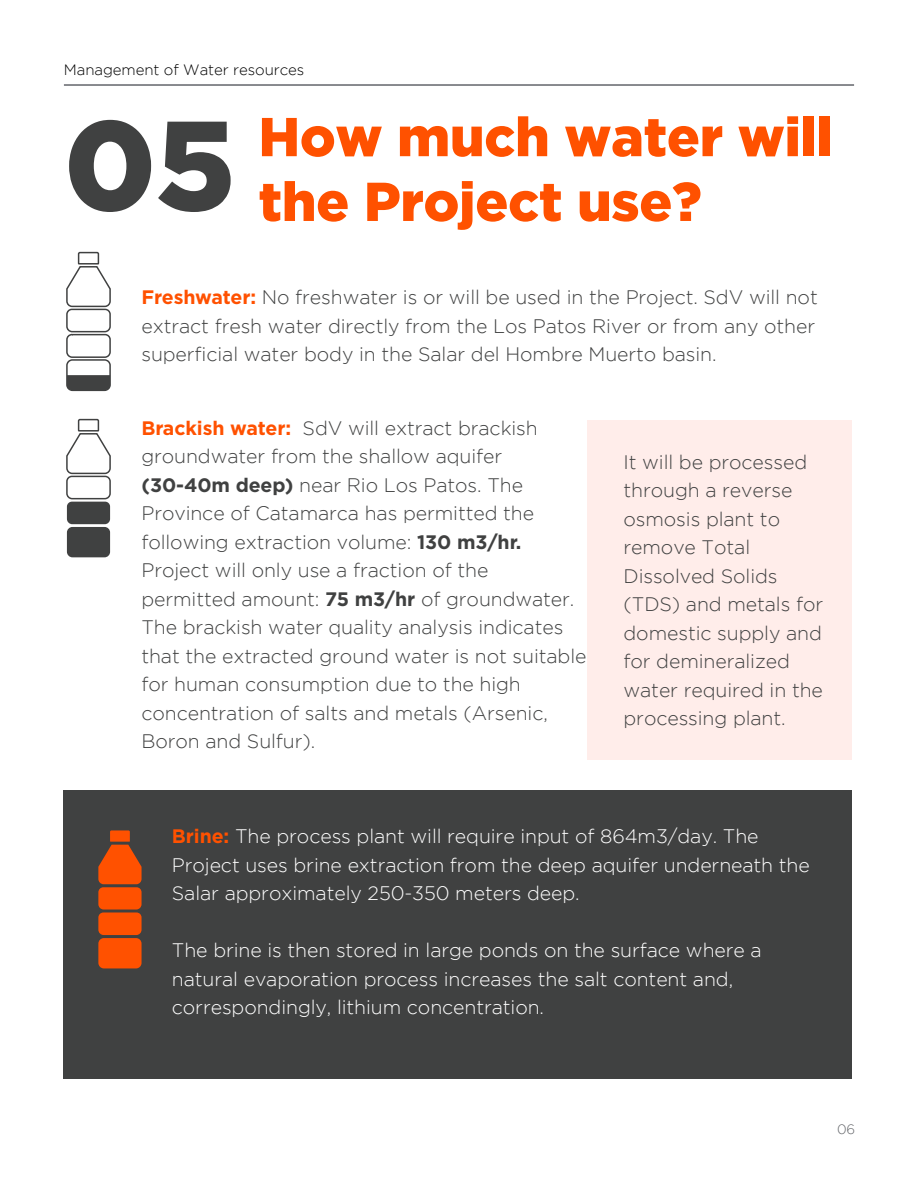
<style>
.page{position:relative;width:918px;height:1188px;background:#fff}
.page>*{position:absolute;margin:0;border:0;box-sizing:border-box;transform-origin:0 0}
.t1{font:900 126.6px "Gotham";color:#404141}
.t2{font:900 54.6px "Gotham";letter-spacing:-.005em;color:#ff5100}
.t3{font:300 19.5px/28.5px "Gotham";letter-spacing:-.005em;color:#404141}
.t4{font:300 19.5px/28.5px "Gotham";letter-spacing:-.005em;color:#fff}
.t5{font:300 15px "Gotham";letter-spacing:-.005em;color:#000}
.t6{font:300 13.5px "Gotham";color:#636569}
.s1{font-weight:700;color:#ff5100}
.s2{font-weight:700}
</style>
<div class="page">
<div style="left:587px;top:420px;width:265px;height:339px;background:#ffedea"></div>
<div style="left:63px;top:791px;width:789px;height:288px;background:#404141"></div>
<div style="left:98px;top:938px;width:44px;height:30px;background:#ff5100;border-radius:6px"></div>
<div style="left:98px;top:912px;width:44px;height:23px;background:#ff5100;border-radius:5px"></div>
<svg style="left:98px;top:830px;width:44px;height:54px"></svg>
<div style="left:98px;top:887px;width:44px;height:23px;background:#ff5100;border-radius:5px"></div>
<hr style="left:64px;top:84px;width:790px;height:2px;background:#63656b">
<div style="left:67px;top:502px;width:43px;height:22px;background:#404141;border-radius:5px"></div>
<svg style="left:66px;top:418px;width:45px;height:57px"></svg>
<div style="left:66px;top:476px;width:45px;height:23px;border:2px solid #404141;border-radius:5px"></div>
<div style="left:67px;top:527px;width:43px;height:30px;background:#404141;border-radius:6px"></div>
<div style="left:66px;top:334px;width:45px;height:24px;border:2px solid #404141;border-radius:5px"></div>
<svg style="left:66px;top:251px;width:45px;height:57px"></svg>
<div style="left:66px;top:309px;width:45px;height:23px;border:2px solid #404141;border-radius:5px"></div>
<div style="left:66px;top:359px;width:45px;height:32px;border:2px solid #404141;border-radius:6px"></div>
<svg style="left:67px;top:375px;width:43px;height:15px"></svg>
<p class="t5" style="left:64px;top:61px;width:242px">Management of Water resources</p>
<h1 class="t1" style="left:64px;top:92px;width:173px">05</h1>
<h2 class="t2" style="left:259px;top:105px;width:576px">How much water will</h2>
<h2 class="t2" style="left:259px;top:170px;width:445px">the Project use?</h2>
<p class="t3" style="left:141px;top:283px;width:678px"><span class="s1">Freshwater:</span> No freshwater is or will be used in the Project. SdV will not extract fresh water directly from the Los Patos River or from any other superficial water body in the Salar del Hombre Muerto basin.</p>
<p class="t3" style="left:141px;top:413px;width:447px"><span class="s1">Brackish water:</span> SdV will extract brackish groundwater from the shallow aquifer <span class="s2">(30-40m deep)</span> near Rio Los Patos. The Province of Catamarca has permitted the following extraction volume: <span class="s2">130 m3/hr.<br></span>Project will only use a fraction of the permitted amount: <span class="s2">75 m3/hr</span> of groundwater.<br>The brackish water quality analysis indicates that the extracted ground water is not suitable for human consumption due to the high concentration of salts and metals (Arsenic, Boron and Sulfur).</p>
<p class="t3" style="left:624px;top:447px;width:201px">It will be processed through a reverse osmosis plant to remove Total<br>Dissolved Solids (TDS) and metals for domestic supply and for demineralized water required in the processing plant.</p>
<p class="t4" style="left:172px;top:822px;width:639px"><span class="s1">Brine:</span> The process plant will require input of 864m3/day. The<br>Project uses brine extraction from the deep aquifer underneath the<br>Salar approximately 250-350 meters deep.</p>
<p class="t4" style="left:172px;top:936px;width:591px">The brine is then stored in large ponds on the surface where a natural evaporation process increases the salt content and, correspondingly, lithium concentration.</p>
<p class="t6" style="left:837px;top:1122px;width:20px">06</p>
</div>
